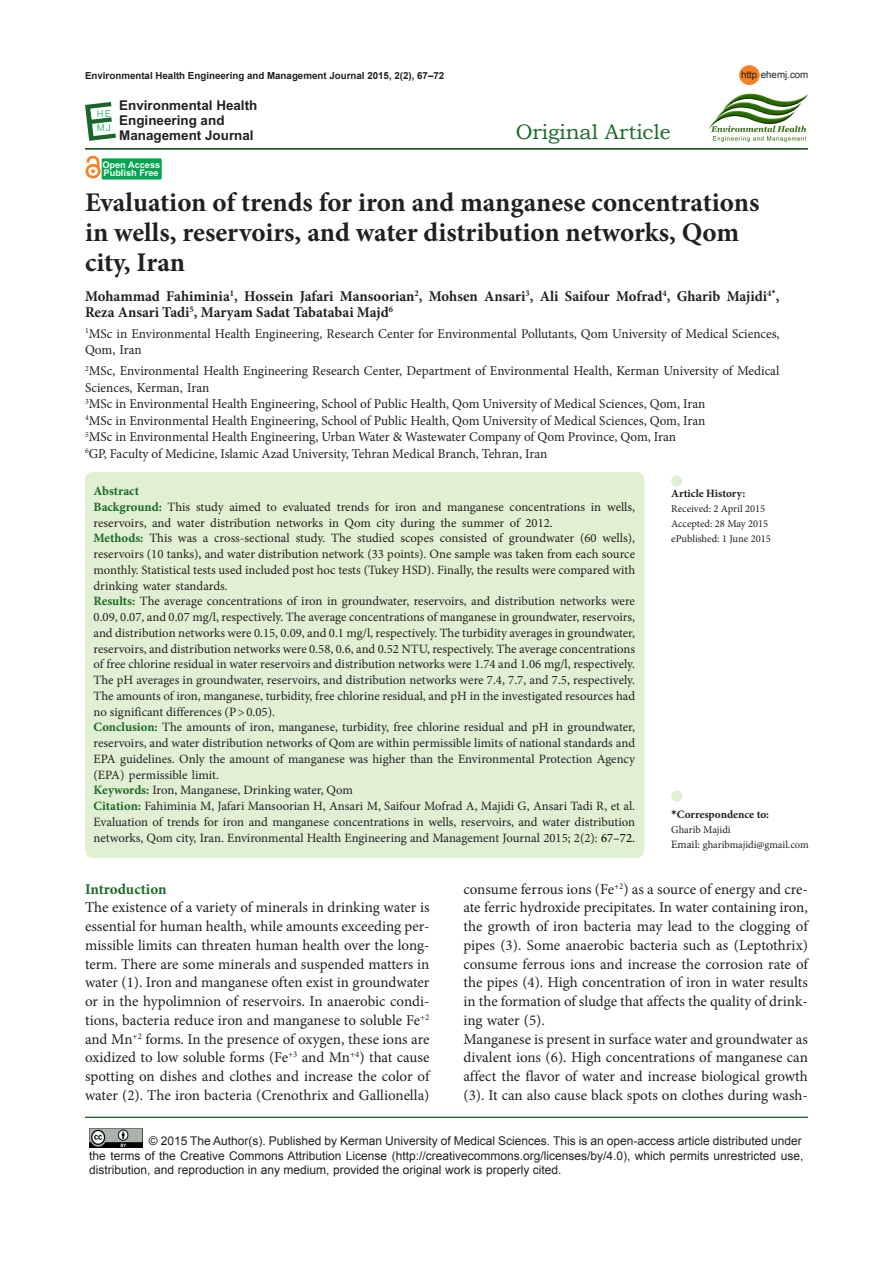
<style>
.page{position:relative;width:893px;height:1263px;background:#fff}
.page>*{position:absolute;margin:0;border:0;box-sizing:border-box;transform-origin:0 0}
.Default{font:700 27px/30px "Minion Pro";letter-spacing:-.005em;color:#231f20}
.t1{font:21px "Bookman Old Style";color:#196928}
.annotation_text{font:15px/18.8px "Minion Pro";color:#231f20;text-align:justify}
.Default-2{font:700 15px/16.5px "Minion Pro";color:#231f20}
.t2{font:700 15px "Minion Pro";letter-spacing:-.005em;color:#196928}
.Default-3{font:13.5px/16.5px "Minion Pro";color:#231f20}
.t3{font:700 13.5px/15px "Arial";color:#231f20}
.Default-4{font:12.75px/15.8px "Minion Pro";color:#231f20;text-align:justify}
.Default-5{font:700 12.75px "Minion Pro";color:#196928}
.t4{font:12px/14.4px "Arial";color:#231f20}
.t5{font:700 11.25px "Minion Pro";color:#231f20}
.t6{font:10.5px "Minion Pro";color:#231f20}
.t7{font:700 9.75px "Arial";color:#231f20}
.t8{font:9.75px "Arial";color:#231f20}
.t9{font:9.45px/14.5px "Arial";color:#41b977}
.t10{font:700 9.15px/9px "Arial";color:#fff}
.s1{font-weight:700;color:#196928}
.s2{color:#000}
.s3{font-family:"Calibri"}
.s4{font-size:11.25px}
</style>
<div class="page">
<hr style="left:85px;top:148px;width:723px;height:2px;background:#00410f">
<div style="left:85px;top:472px;width:559px;height:386px;background:#e1f0d2;border-radius:8px"></div>
<div style="left:671px;top:790px;width:11px;height:11px;background:#e1f0d2;border-radius:50%"></div>
<div style="left:671px;top:475px;width:11px;height:11px;background:#e1f0d2;border-radius:50%"></div>
<hr style="left:85px;top:1117px;width:723px;height:1px;background:#00410f">
<svg style="left:85px;top:102px;width:31px;height:39px"></svg>
<img style="left:89px;top:1128px;width:54px;height:19px">
<div style="left:739px;top:65px;width:21px;height:20px;background:#f58220;border-radius:50%"></div>
<div style="left:102px;top:159px;width:59px;height:20px;background:#00a54f"></div>
<div style="left:102px;top:159px;width:59px;height:20px;border:1px solid #00a54f"></div>
<div style="left:86px;top:164px;width:15px;height:14px;border:3px solid #f58220;border-radius:50%"></div>
<svg style="left:85px;top:157px;width:16px;height:16px"></svg>
<img style="left:708px;top:93px;width:100px;height:50px">
<p class="t7" style="left:85px;top:69px;width:361px">Environmental Health Engineering and Management Journal 2015, 2(2), 67–72</p>
<p class="t3" style="left:119px;top:98px;width:140px">Environmental Health<br>Engineering and<br>Management Journal</p>
<p class="t9" style="left:97px;top:106px;width:16px">HE<br>MJ</p>
<p class="t10" style="left:102px;top:160px;width:59px">Open Access<br>Publish Free</p>
<p class="t1" style="left:516px;top:118px;width:156px">Original Article</p>
<p class="t8" style="left:741px;top:69px;width:69px">http ehemj.com</p>
<p class="Default" style="left:85px;top:187px;width:676px">Evaluation of trends for iron and manganese concentrations in wells, reservoirs, and water distribution networks, Qom city, Iran</p>
<p class="Default-2" style="left:85px;top:287px;width:696px">Mohammad Fahiminia<sup>1</sup>, Hossein Jafari Mansoorian<sup>2</sup>, Mohsen Ansari<sup>3</sup>, Ali Saifour Mofrad<sup>4</sup>, Gharib Majidi<sup>4</sup><sup>*</sup>,<br>Reza Ansari Tadi<sup>5</sup>, Maryam Sadat Tabatabai Majd<sup>6</sup></p>
<p class="Default-3" style="left:85px;top:325px;width:696px"><sup>1</sup>MSc in Environmental Health Engineering, Research Center for Environmental Pollutants, Qom University of Medical Sciences,<br>Qom, Iran</p>
<p class="Default-3" style="left:85px;top:363px;width:696px"><sup>2</sup>MSc, Environmental Health Engineering Research Center, Department of Environmental Health, Kerman University of Medical<br>Sciences, Kerman, Iran</p>
<p class="Default-3" style="left:85px;top:396px;width:622px"><sup>3</sup>MSc in Environmental Health Engineering, School of Public Health, Qom University of Medical Sciences, Qom, Iran</p>
<p class="Default-3" style="left:85px;top:412px;width:622px"><sup>4</sup>MSc in Environmental Health Engineering, School of Public Health, Qom University of Medical Sciences, Qom, Iran</p>
<p class="Default-3" style="left:85px;top:429px;width:592px"><sup>5</sup>MSc in Environmental Health Engineering, Urban Water &amp; Wastewater Company of Qom Province, Qom, Iran</p>
<p class="Default-3" style="left:85px;top:445px;width:464px"><sup>6</sup>GP, Faculty of Medicine, Islamic Azad University, Tehran Medical Branch, Tehran, Iran</p>
<p class="Default-5" style="left:94px;top:482px;width:47px">Abstract</p>
<p class="Default-4" style="left:94px;top:499px;width:543px"><span class="s1">Background:</span> This study aimed to evaluated trends for iron and manganese concentrations in wells, reservoirs, and water distribution networks in Qom city during the summer of 2012.</p>
<p class="Default-4" style="left:94px;top:530px;width:543px"><span class="s1">Methods:</span> This was a cross-sectional study. The studied scopes consisted of groundwater (60 wells), reservoirs (10 tanks), and water distribution network (33 points). One sample was taken from each source monthly. Statistical tests used included post hoc tests (Tukey HSD). Finally, the results were compared with drinking water standards.</p>
<p class="Default-4" style="left:94px;top:593px;width:543px"><span class="s1">Results:</span> The average concentrations of iron in groundwater, reservoirs, and distribution networks were 0.09, 0.07, and 0.07 mg/l, respectively. The average concentrations of manganese in groundwater, reservoirs, and distribution networks were 0.15, 0.09, and 0.1 mg/l, respectively. The turbidity averages in groundwater, reservoirs, and distribution networks were 0.58, 0.6, and 0.52 NTU, respectively. The average concentrations of free chlorine residual in water reservoirs and distribution networks were 1.74 and 1.06 mg/l, respectively.<br>The pH averages in groundwater, reservoirs, and distribution networks were 7.4, 7.7, and 7.5, respectively.<br>The amounts of iron, manganese, turbidity, free chlorine residual, and pH in the investigated resources had no significant differences (P&gt;0.05).</p>
<p class="Default-4" style="left:94px;top:719px;width:543px"><span class="s1">Conclusion:</span> The amounts of iron, manganese, turbidity, free chlorine residual and pH in groundwater, reservoirs, and water distribution networks of Qom are within permissible limits of national standards and EPA guidelines. Only the amount of manganese was higher than the Environmental Protection Agency (EPA) permissible limit.</p>
<p class="Default-4" style="left:94px;top:782px;width:261px"><span class="s1">Keywords:</span> Iron, Manganese, Drinking water, Qom</p>
<p class="Default-4" style="left:94px;top:798px;width:543px"><span class="s1">Citation:</span> Fahiminia M, Jafari Mansoorian H, Ansari M, Saifour Mofrad A, Majidi G, Ansari Tadi R, et al.<br>Evaluation of trends for iron and manganese concentrations in wells, reservoirs, and water distribution networks, Qom city, Iran. Environmental Health Engineering and Management Journal 2015; 2(2): <span class="s2">67–72.</span></p>
<p class="t5" style="left:671px;top:806px;width:99px"><span class="s3">*</span>Correspondence to:</p>
<p class="t5" style="left:671px;top:486px;width:76px">Article History:</p>
<p class="t6" style="left:671px;top:502px;width:95px">Received: 2 April 2015</p>
<p class="t6" style="left:671px;top:517px;width:99px">Accepted: 28 May 2015</p>
<p class="t6" style="left:671px;top:532px;width:101px">ePublished: 1 June 2015</p>
<p class="t6" style="left:671px;top:822px;width:61px">Gharib Majidi</p>
<p class="t6" style="left:671px;top:837px;width:139px"><span class="s4">Email:</span> gharibmajidi@gmail.com</p>
<p class="t2" style="left:85px;top:878px;width:83px">Introduction</p>
<p class="annotation_text" style="left:85px;top:898px;width:346px">The existence of a variety of minerals in drinking water is essential for human health, while amounts exceeding per&shy;missible limits can threaten human health over the long&shy;term. There are some minerals and suspended matters in water (1). Iron and manganese often exist in groundwater or in the hypolimnion of reservoirs. In anaerobic condi&shy;tions, bacteria reduce iron and manganese to soluble Fe<sup>+2 </sup>and Mn<sup>+2</sup> forms. In the presence of oxygen, these ions are oxidized to low soluble forms )Fe<sup>+3</sup> and Mn<sup>+4</sup>( that cause spotting on dishes and clothes and increase the color of water (2). The iron bacteria (Crenothrix and Gallionella)</p>
<p class="annotation_text" style="left:463px;top:879px;width:346px">consume ferrous ions (Fe<sup>+2</sup>) as a source of energy and cre&shy;ate ferric hydroxide precipitates. In water containing iron, the growth of iron bacteria may lead to the clogging of pipes (3). Some anaerobic bacteria such as (Leptothrix) consume ferrous ions and increase the corrosion rate of the pipes (4). High concentration of iron in water results in the formation of sludge that affects the quality of drink&shy;ing water (5).</p>
<p class="annotation_text" style="left:463px;top:1029px;width:346px">Manganese is present in surface water and groundwater as divalent ions (6). High concentrations of manganese can affect the flavor of water and increase biological growth (3). It can also cause black spots on clothes during wash-</p>
<p class="t4" style="left:89px;top:1134px;width:715px;text-indent:60px">© 2015 The Author(s). Published by Kerman University of Medical Sciences. This is an open-access article distributed under the terms of the Creative Commons Attribution License (http://creativecommons.org/licenses/by/4.0), which permits unrestricted use, distribution, and reproduction in any medium, provided the original work is properly cited.</p>
</div>
